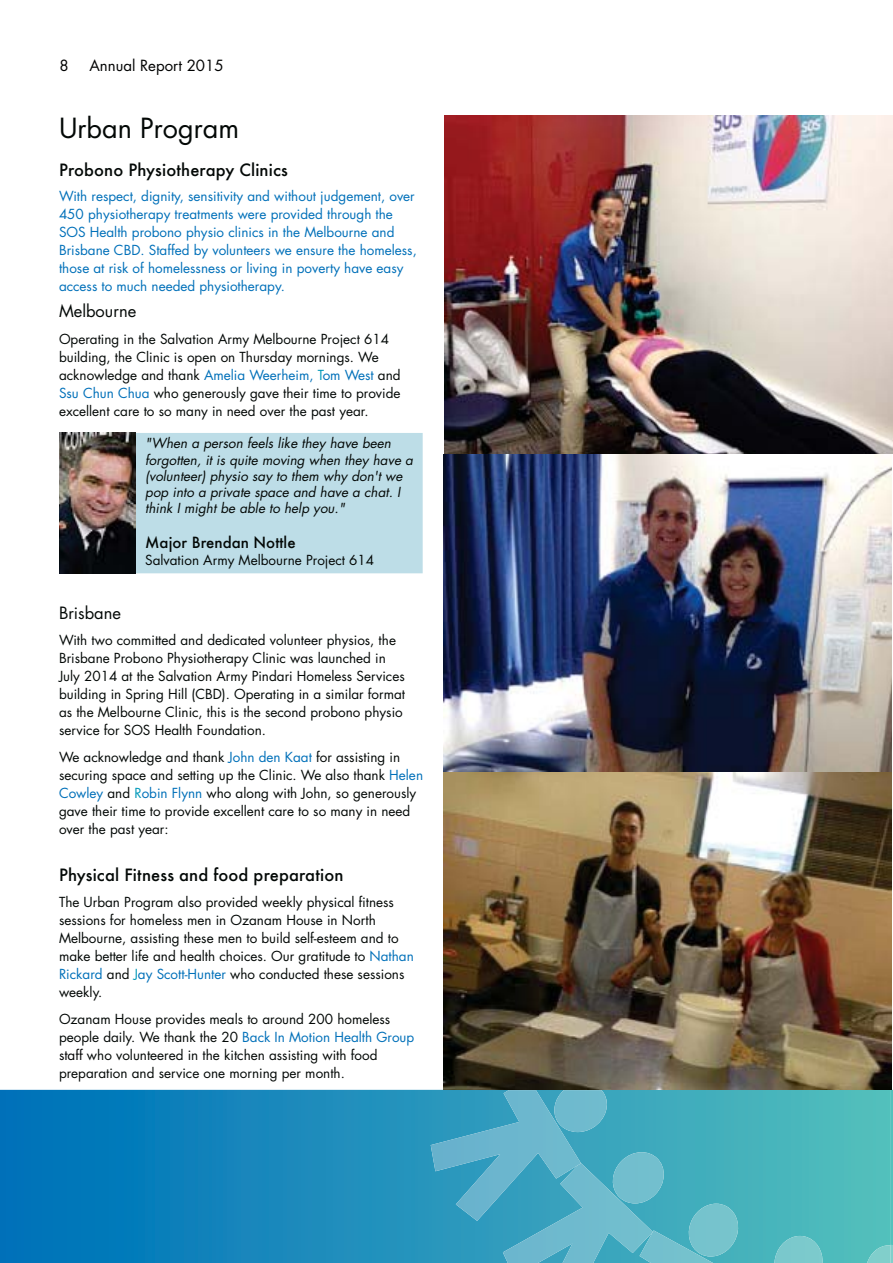
<style>
.page{position:relative;width:893px;height:1263px;background:#fff}
.page>*{position:absolute;margin:0;border:0;box-sizing:border-box;transform-origin:0 0}
.t1{font:27px "Futura Std";color:#030806}
.t2{font:500 16.5px "Futura";letter-spacing:.005em;color:#030806}
.t3{font:16.5px "Futura Std";color:#030806}
.t4{font:500 15px "Futura";color:#030806}
.t5{font:15px "Futura Std";color:#010202}
.t6{font:13.5px/18px "Futura Std";color:#030806}
.t7{font:13.5px/18px "Futura Std";color:#0070b9}
.t8{font:italic 13.5px/16.2px "Futura Std";color:#030806}
.s1{color:#0070b9}
.s2{color:#0098b9}
.s3{color:#010202}
</style>
<div class="page">
<svg style="left:0;top:1090px;width:867px;height:173px;background:#1d8ebb"></svg>
<svg style="left:774px;top:1236px;width:49px;height:27px"></svg>
<svg style="left:431px;top:1090px;width:310px;height:173px;background:#4eadc3"></svg>
<svg style="left:867px;top:1090px;width:26px;height:173px;background:#56c1bd"></svg>
<div style="left:61px;top:434px;width:361px;height:139px;background:#bddde7"></div>
<div style="left:60px;top:433px;width:363px;height:140px;border:2px solid #bddde7"></div>
<img style="left:60px;top:433px;width:75px;height:140px">
<img style="left:443px;top:115px;width:450px;height:656px">
<img style="left:443px;top:772px;width:448px;height:318px">
<p class="t5" style="left:60px;top:59px;width:11px">8</p>
<p class="t5" style="left:89px;top:59px;width:136px">Annual Report 2015</p>
<h1 class="t1" style="left:59px;top:116px;width:182px">Urban Program</h1>
<p class="t2" style="left:59px;top:159px;width:230px">Probono Physiotherapy Clinics</p>
<p class="t7" style="left:59px;top:188px;width:359px">With respect, dignity, sensitivity and without judgement, over 450 physiotherapy treatments were provided through the SOS Health probono physio clinics in the Melbourne and Brisbane CBD. Staffed by volunteers we ensure the homeless, those at risk of homelessness or living in poverty have easy access to much needed physiotherapy.</p>
<p class="t3" style="left:59px;top:303px;width:79px">Melbourne</p>
<p class="t6" style="left:59px;top:331px;width:343px">Operating in the Salvation Army Melbourne Project 614 building, the Clinic is open on Thursday mornings. We acknowledge and thank <span class="s1">Amelia Weerheim,</span> <span class="s2">T</span><span class="s1">om West</span> and <span class="s1">Ssu Chun Chua</span> who generously gave their time to provide excellent care to so many in need over the past year.</p>
<p class="t8" style="left:145px;top:436px;width:269px">"When a person feels like they have been forgotten, it is quite moving when they have a (volunteer) physio say to them why don't we pop into a private space and have a chat. I think I might be able to help you."</p>
<p class="t4" style="left:145px;top:533px;width:152px">Major Brendan Nottle</p>
<p class="t6" style="left:145px;top:552px;width:231px">Salvation Army Melbourne Project 614</p>
<p class="t3" style="left:59px;top:605px;width:64px">Brisbane</p>
<p class="t6" style="left:59px;top:632px;width:348px">With two committed and dedicated volunteer physios, the Brisbane Probono Physiotherapy Clinic was launched in July 2014 at the Salvation Army Pindari Homeless Services building in Spring Hill (CBD). Operating in a similar format as the Melbourne Clinic, this is the second probono physio service for SOS Health Foundation.</p>
<p class="t6" style="left:59px;top:749px;width:366px">We acknowledge and thank <span class="s1">John den Kaat</span> for assisting in securing space and setting up the Clinic. We also thank <span class="s1">Helen Cowley</span> and <span class="s2">R</span><span class="s1">obin Flynn</span> who along with John, so generously gave their time to provide excellent care to so many in need over the past year:</p>
<p class="t2" style="left:59px;top:864px;width:286px">Physical Fitness and food preparation</p>
<p class="t6" style="left:59px;top:894px;width:356px">The Urban Program also provided weekly physical fitness sessions for homeless men in Ozanam House in North Melbourne, assisting these men to build self-esteem and to make better life and health choices. Our gratitude to <span class="s1">Nathan Rickard</span> and <span class="s2">J</span><span class="s1">ay Scott-Hunter</span> who conducted these sessions weekly.</p>
<p class="t6" style="left:59px;top:1011px;width:357px">Ozanam House provides meals to around 200 homeless people daily. We thank the 20 <span class="s1">Back In Motion Health Group </span><span class="s3">staff</span> who volunteered in the kitchen assisting with food preparation and service one morning per month.</p>
</div>
